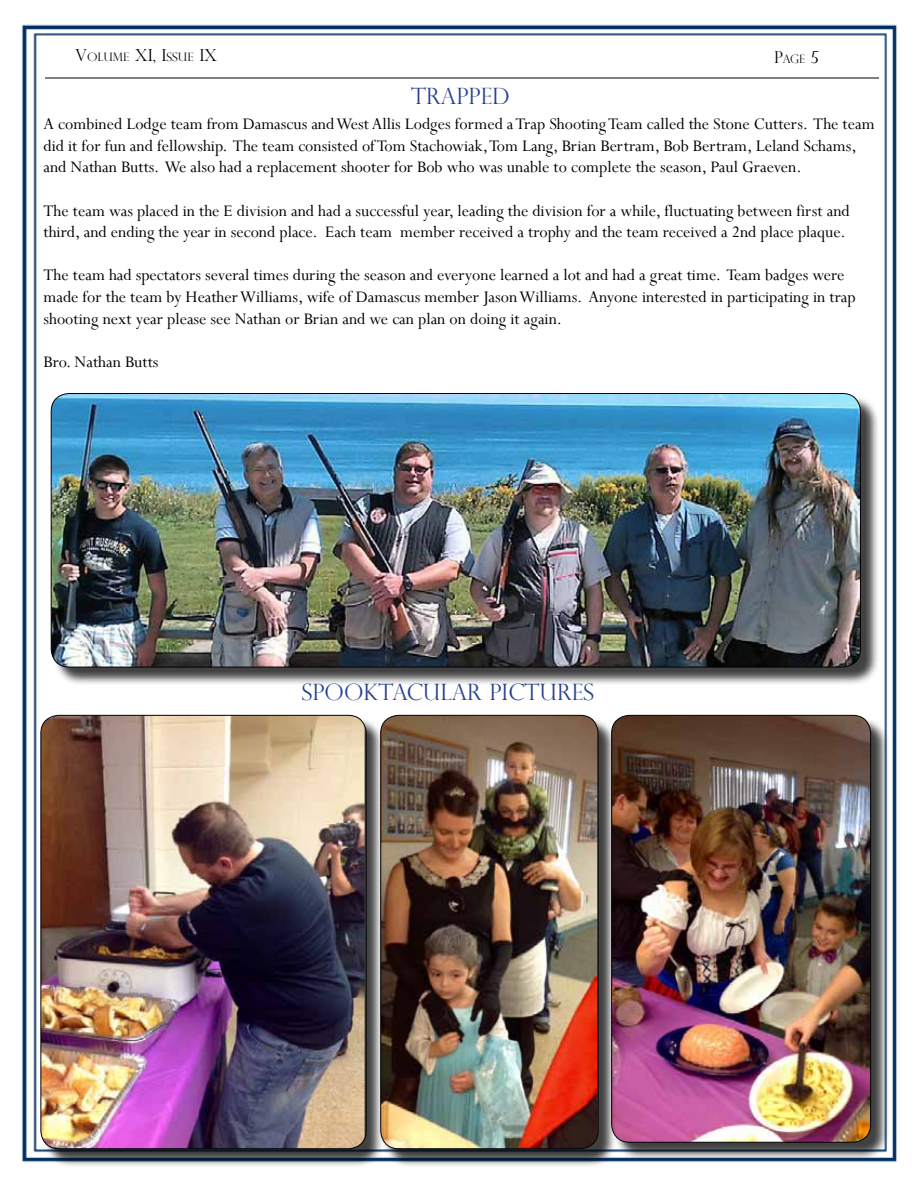
<style>
.page{position:relative;width:918px;height:1188px;background:#fff}
.page>*{position:absolute;margin:0;border:0;box-sizing:border-box;transform-origin:0 0}
.t1{font:300 22.5px "Perpetua Titling";color:#25408f}
.t2{font:18px/21.6px "Perpetua";color:#000}
.t3{font:300 11.55px "Perpetua Titling";color:#000;scale:1.05 1}
.t4{font:300 11.55px "Perpetua Titling";color:#000}
.s1{font-size:16.5px}
</style>
<div class="page">
<img style="left:22px;top:24px;width:875px;height:1138px">
<hr style="left:45px;top:78px;width:834px;height:1px;background:#000">
<div style="left:53px;top:395px;width:826px;height:291px;background:#000;opacity:.75"></div>
<img style="left:51px;top:393px;width:809px;height:274px">
<div style="left:614px;top:717px;width:275px;height:444px;background:#000;opacity:.75"></div>
<img style="left:612px;top:715px;width:258px;height:427px">
<div style="left:383px;top:717px;width:234px;height:451px;background:#000;opacity:.75"></div>
<img style="left:381px;top:715px;width:216px;height:434px">
<div style="left:43px;top:717px;width:342px;height:451px;background:#000;opacity:.75"></div>
<img style="left:41px;top:715px;width:324px;height:434px">
<div style="left:40px;top:715px;width:327px;height:434px;border:1px solid #000;border-radius:18px"></div>
<p class="t3" style="left:75px;top:50px;width:137px"><span class="s1">V</span>OLUME <span class="s1">XI, I</span>SSUE <span class="s1">IX</span></p>
<p class="t4" style="left:774px;top:52px;width:46px"><span class="s1">P</span>AGE <span class="s1">5</span></p>
<p class="t1" style="left:411px;top:82px;width:100px">TRAPPED</p>
<p class="t2" style="left:43px;top:113px;width:833px">A combined Lodge team from Damascus and West Allis Lodges formed a Trap Shooting Team called the Stone Cutters. The team did it for fun and fellowship. The team consisted of Tom Stachowiak, Tom Lang, Brian Bertram, Bob Bertram, Leland Schams, and Nathan Butts. We also had a replacement shooter for Bob who was unable to complete the season, Paul Graeven.</p>
<p class="t2" style="left:43px;top:199px;width:808px">The team was placed in the E division and had a successful year, leading the division for a while, fluctuating between first and third, and ending the year in second place. Each team member received a trophy and the team received a 2nd place plaque.</p>
<p class="t2" style="left:43px;top:264px;width:814px">The team had spectators several times during the season and everyone learned a lot and had a great time. Team badges were made for the team by Heather Williams, wife of Damascus member Jason Williams. Anyone interested in participating in trap shooting next year please see Nathan or Brian and we can plan on doing it again.</p>
<p class="t2" style="left:43px;top:350px;width:117px">Bro. Nathan Butts</p>
<p class="t1" style="left:302px;top:678px;width:294px">SPOOKTACULAR PICTURES</p>
</div>
